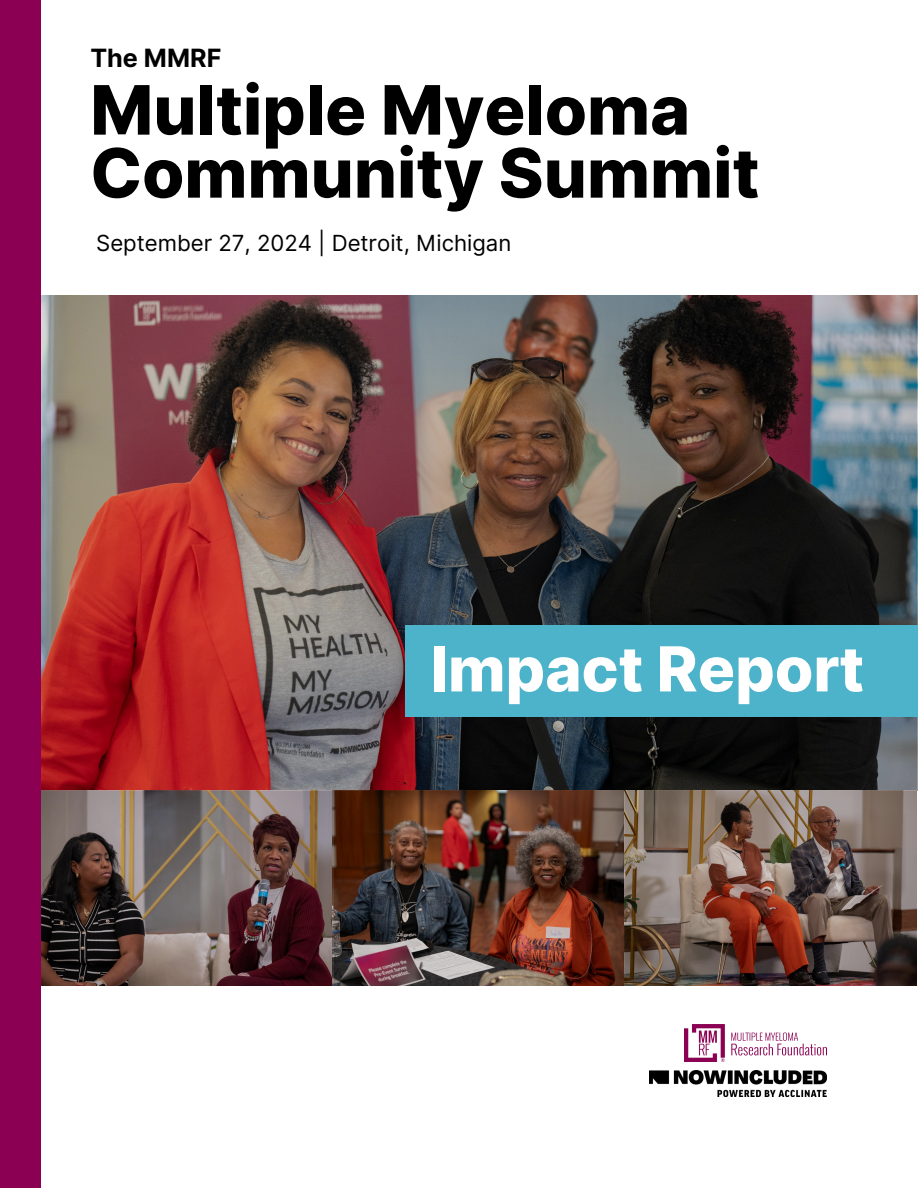
<style>
.page{position:relative;width:918px;height:1188px;background:#fff}
.page>*{position:absolute;margin:0;border:0;box-sizing:border-box;transform-origin:0 0}
.t1{font:800 68.1px/63px "Inter";color:#000}
.t2{font:800 62.1px "Inter";color:#fff}
.t3{font:700 25.2px "Inter";color:#000}
.t4{font:22.2px "Inter";color:#000}
</style>
<div class="page">
<img style="left:41px;top:296px;width:876px;height:690px">
<div style="left:405px;top:625px;width:513px;height:92px;background:#4cb3ca"></div>
<div style="left:0;top:0;width:40px;height:1188px;background:#8b0053"></div>
<img style="left:650px;top:1071px;width:176px;height:26px">
<img style="left:685px;top:1025px;width:141px;height:37px">
<p class="t3" style="left:90px;top:43px;width:133px">The MMRF</p>
<p class="t1" style="left:90px;top:78px;width:671px">Multiple Myeloma<br>Community Summit</p>
<p class="t4" style="left:96px;top:229px;width:417px">September 27, 2024 | Detroit, Michigan</p>
<h1 class="t2" style="left:430px;top:631px;width:435px">Impact Report</h1>
</div>
